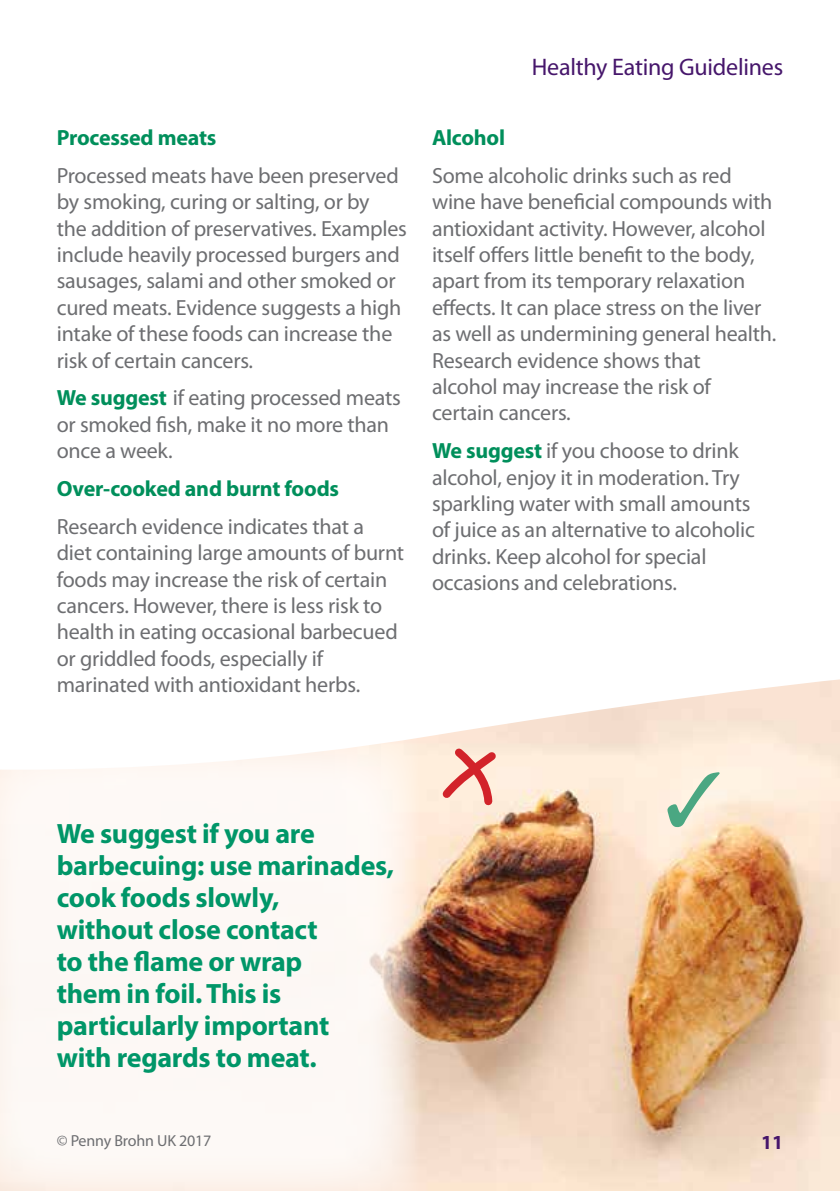
<style>
.page{position:relative;width:840px;height:1191px;background:#fff}
.page>*{position:absolute;margin:0;border:0;box-sizing:border-box;transform-origin:0 0}
.t1{font:700 28px/32px "Myriad Pro";letter-spacing:-.01em;color:#009668}
.t2{font:24px "Myriad Pro";letter-spacing:-.01em;color:#46166b}
.t3{font:22px/26.4px "Myriad Pro";letter-spacing:-.01em;color:#6d6e71}
.t4{font:700 22px "Myriad Pro";letter-spacing:-.01em;color:#008f5b}
.t5{font:700 20px "Myriad Pro";color:#46166b}
.t6{font:16px "Myriad Pro";letter-spacing:-.01em;color:#6d6e71}
.s1{font-weight:700;color:#008f5b}
</style>
<div class="page">
<img style="left:420px;top:769px;width:419px;height:422px">
<svg style="left:420px;top:679px;width:419px;height:90px"></svg>
<svg style="left:435px;top:741px;width:67px;height:68px;background:#f4c1b4"></svg>
<svg style="left:0;top:737px;width:420px;height:454px;fill:#fdf8f5"></svg>
<svg style="left:667px;top:771px;width:52px;height:56px;background:#fef0e0"></svg>
<p class="t4" style="left:57px;top:123px;width:161px">Processed meats</p>
<p class="t3" style="left:57px;top:163px;width:351px">Processed meats have been preserved by smoking, curing or salting, or by<br>the addition of preservatives. Examples include heavily processed burgers and sausages, salami and other smoked or cured meats. Evidence suggests a high intake of these foods can increase the risk of certain cancers.</p>
<p class="t3" style="left:57px;top:385px;width:345px"><span class="s1">We suggest</span> if eating processed meats or smoked fish, make it no more than once a week.</p>
<p class="t4" style="left:57px;top:474px;width:284px">Over-cooked and burnt foods</p>
<p class="t3" style="left:57px;top:513px;width:349px">Research evidence indicates that a diet containing large amounts of burnt foods may increase the risk of certain cancers. However, there is less risk to health in eating occasional barbecued or griddled foods, especially if marinated with antioxidant herbs.</p>
<p class="t2" style="left:531px;top:54px;width:253px">Healthy Eating Guidelines</p>
<p class="t4" style="left:432px;top:123px;width:75px">Alcohol</p>
<p class="t3" style="left:432px;top:163px;width:346px">Some alcoholic drinks such as red wine have beneficial compounds with antioxidant activity. However, alcohol itself offers little benefit to the body, apart from its temporary relaxation effects. It can place stress on the liver as well as undermining general health.<br>Research evidence shows that<br>alcohol may increase the risk of certain cancers.</p>
<p class="t3" style="left:432px;top:438px;width:324px"><span class="s1">We suggest</span> if you choose to drink alcohol, enjoy it in moderation. Try sparkling water with small amounts of juice as an alternative to alcoholic drinks. Keep alcohol for special occasions and celebrations.</p>
<p class="t1" style="left:57px;top:817px;width:259px">We suggest if you are</p>
<p class="t1" style="left:57px;top:849px;width:338px">barbecuing: use marinades, cook foods slowly,<br>without close contact<br>to the flame or wrap<br>them in foil. This is particularly important<br>with regards to meat.</p>
<p class="t6" style="left:57px;top:1132px;width:156px">© Penny Brohn UK 2017</p>
<p class="t5" style="left:760px;top:1129px;width:24px">11</p>
</div>
